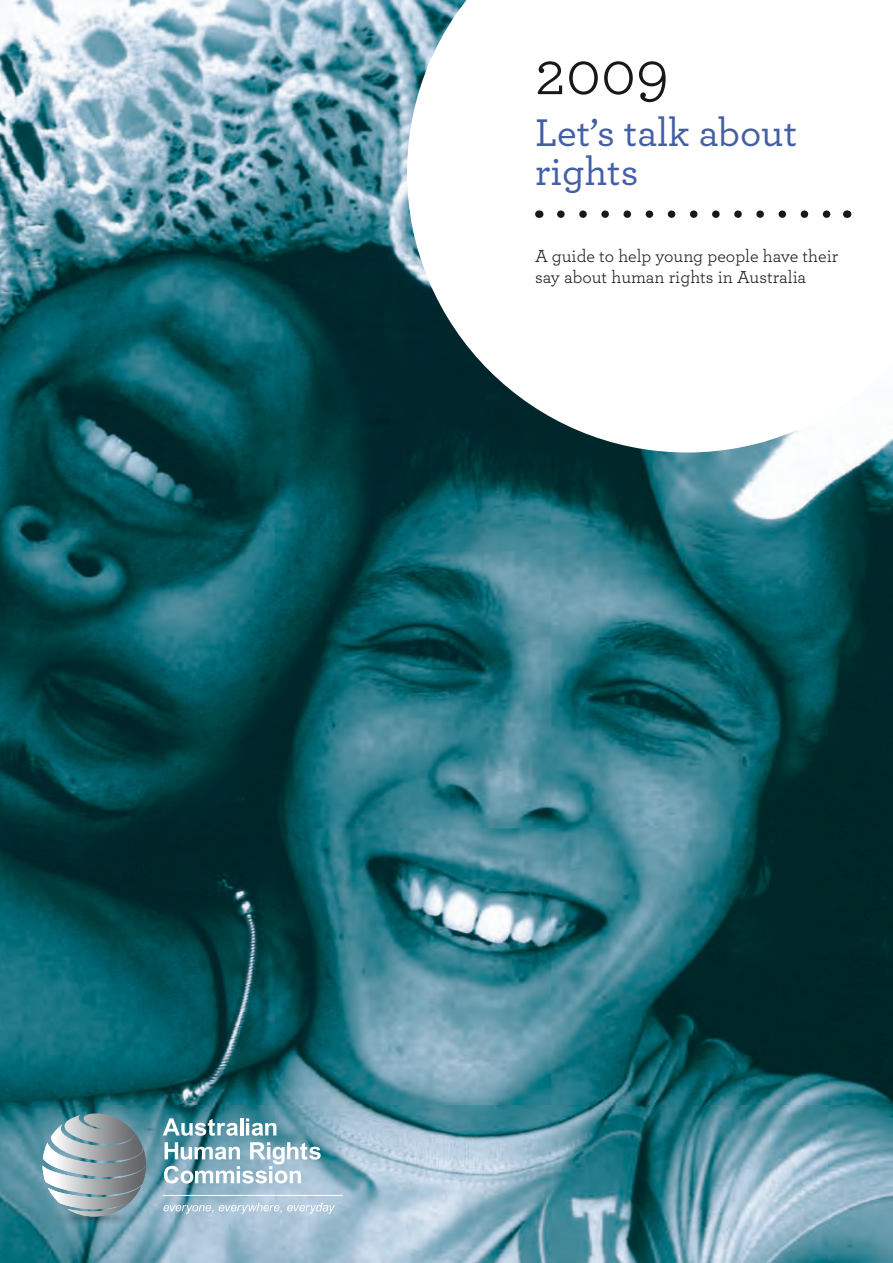
<style>
.page{position:relative;width:893px;height:1263px;background:#fff}
.page>*{position:absolute;margin:0;border:0;box-sizing:border-box;transform-origin:0 0}
.t1{font:64.5px "Archer";color:#1a171c}
.t2{font:500 40.5px/39px "Archer";color:#445fa4}
.t3{font:18px/21.6px "Archer";color:#1a171c}
</style>
<div class="page">
<img style="left:0;top:0;width:893px;height:1263px">
<svg style="left:407px;top:0;width:486px;height:452px"></svg>
<svg style="left:561px;top:210px;width:275px;height:8px"></svg>
<svg style="left:43px;top:1113px;width:103px;height:112px;background:#8ea4ab"></svg>
<hr style="left:163px;top:1195px;width:180px;height:1px;background:#fff">
<svg style="left:163px;top:1118px;width:75px;height:18px"></svg>
<hr style="left:240px;top:1118px;width:3px;height:17px;background:#fff">
<svg style="left:246px;top:1118px;width:30px;height:18px"></svg>
<svg style="left:164px;top:1142px;width:157px;height:41px"></svg>
<svg style="left:163px;top:1203px;width:172px;height:11px;background:#bacfde"></svg>
<h1 class="t1" style="left:535px;top:28px;width:136px">2009</h1>
<h2 class="t2" style="left:535px;top:111px;width:264px">Let’s talk about rights</h2>
<p class="t3" style="left:535px;top:244px;width:305px">A guide to help young people have their say about human rights in Australia</p>
</div>
